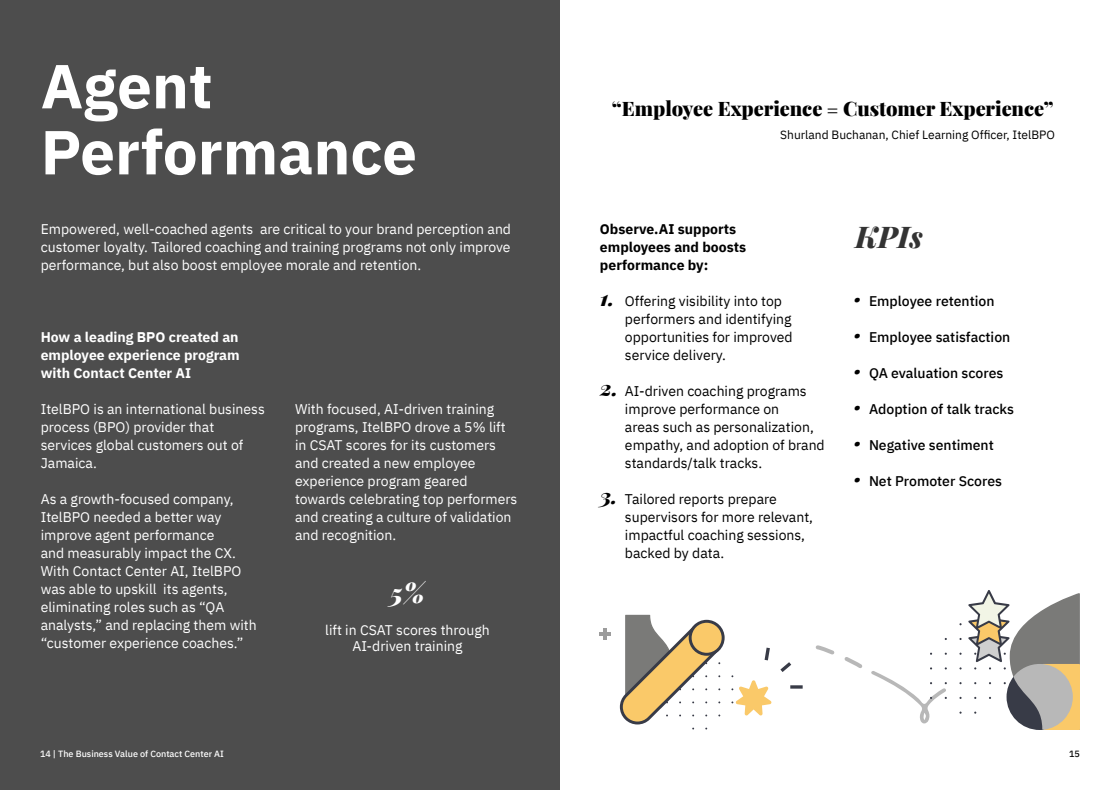
<style>
.page{position:relative;width:1120px;height:790px;background:#fff}
.page>*{position:absolute;margin:0;border:0;box-sizing:border-box;transform-origin:0 0}
.t1{font:700 62px/66px "IBM Plex Sans";color:#fff}
.t2{font:italic 800 30px "Playfair Display";color:#333}
.t3{font:italic 900 27px/36px "Playfair Display";color:#000;text-align:justify}
.t4{font:italic 900 27px "Playfair Display";color:#fff}
.t5{font:italic 900 21px "Playfair Display";color:#000}
.t6{font:900 20px "Playfair Display";color:#000}
.t7{font:14px/18px "IBM Plex Sans";color:#fff}
.t8{font:14px/18px "IBM Plex Sans";color:#000}
.t9{font:500 14px "IBM Plex Sans";color:#000}
.t10{font:700 14px/18px "IBM Plex Sans";color:#fff;text-align:justify}
.t11{font:700 14px/18px "IBM Plex Sans";color:#000}
.t12{font:12px "IBM Plex Sans";color:#000}
.t13{font:500 9px "IBM Plex Sans";color:#fff}
.t14{font:500 9px "IBM Plex Sans";color:#000}
.s1{font-family:"Minion Pro";font-weight:400}
</style>
<div class="page">
<div style="left:0;top:0;width:560px;height:790px;background:#4d4d4d"></div>
<svg style="left:765px;top:648px;width:5px;height:12px"></svg>
<svg style="left:790px;top:685px;width:13px;height:4px"></svg>
<svg style="left:780px;top:662px;width:11px;height:10px"></svg>
<hr style="left:603px;top:628px;width:4px;height:11px;background:#9c9c9c">
<svg style="left:599px;top:632px;width:12px;height:3px"></svg>
<svg style="left:731px;top:675px;width:40px;height:40px"></svg>
<svg style="left:620px;top:615px;width:105px;height:115px"></svg>
<svg style="left:968px;top:590px;width:112px;height:140px"></svg>
<svg style="left:815px;top:638px;width:132px;height:86px"></svg>
<h1 class="t1" style="left:41px;top:48px;width:378px">Agent<br>Performance</h1>
<p class="t7" style="left:41px;top:219px;width:472px;text-align:justify">Empowered, well-coached agents are critical to your brand perception and customer loyalty. Tailored coaching and training programs not only improve performance, but also boost employee morale and retention.</p>
<p class="t10" style="left:41px;top:327px;width:201px">How a leading BPO created an employee experience program with Contact Center AI</p>
<p class="t7" style="left:41px;top:399px;width:226px">ItelBPO is an international business process (BPO) provider that services global customers out of<br>Jamaica.</p>
<p class="t7" style="left:41px;top:489px;width:218px">As a growth-focused company,<br>ItelBPO needed a better way improve agent performance<br>and measurably impact the CX.<br>With Contact Center AI, ItelBPO was able to upskill its agents, eliminating roles such as “QA analysts,” and replacing them with “customer experience coaches.”</p>
<p class="t7" style="left:295px;top:399px;width:224px">With focused, AI-driven training programs, ItelBPO drove a 5% lift in CSAT scores for its customers and created a new employee experience program geared towards celebrating top performers and creating a culture of validation and recognition.</p>
<h3 class="t4" style="left:390px;top:571px;width:36px">5%</h3>
<p class="t7" style="left:325px;top:621px;width:166px;line-height:16px;text-align:center">lift in CSAT scores through<br>AI-driven training</p>
<h3 class="t6" style="left:612px;top:92px;width:443px">“Employee Experience <span class="s1">=</span> Customer Experience”</h3>
<p class="t12" style="left:780px;top:126px;width:276px">Shurland Buchanan, Chief Learning Officer, ItelBPO</p>
<p class="t11" style="left:600px;top:219px;width:148px">Observe.AI supports employees and boosts performance by:</p>
<h2 class="t2" style="left:855px;top:214px;width:69px">KPIs</h2>
<h3 class="t5" style="left:600px;top:281px;width:16px">1.</h3>
<p class="t9" style="left:869px;top:290px;width:127px">Employee retention</p>
<p class="t9" style="left:869px;top:326px;width:143px">Employee satisfaction</p>
<p class="t9" style="left:869px;top:362px;width:136px">QA evaluation scores</p>
<p class="t9" style="left:869px;top:398px;width:147px">Adoption of talk tracks</p>
<p class="t9" style="left:869px;top:434px;width:126px">Negative sentiment</p>
<p class="t9" style="left:869px;top:470px;width:135px">Net Promoter Scores</p>
<p class="t8" style="left:625px;top:291px;width:169px">Offering visibility into top performers and identifying opportunities for improved service delivery.</p>
<p class="t8" style="left:625px;top:381px;width:201px">AI-driven coaching programs improve performance on<br>areas such as personalization, empathy, and adoption of brand standards/talk tracks.</p>
<p class="t8" style="left:625px;top:489px;width:190px">Tailored reports prepare supervisors for more relevant, impactful coaching sessions, backed by data.</p>
<h3 class="t3" style="left:855px;top:271px;width:10px">. . . . . .</h3>
<h3 class="t5" style="left:600px;top:371px;width:20px">2.</h3>
<h3 class="t5" style="left:600px;top:479px;width:19px">3.</h3>
<p class="t13" style="left:40px;top:747px;width:186px">14 | The Business Value of Contact Center AI</p>
<p class="t14" style="left:1069px;top:747px;width:12px">15</p>
</div>
